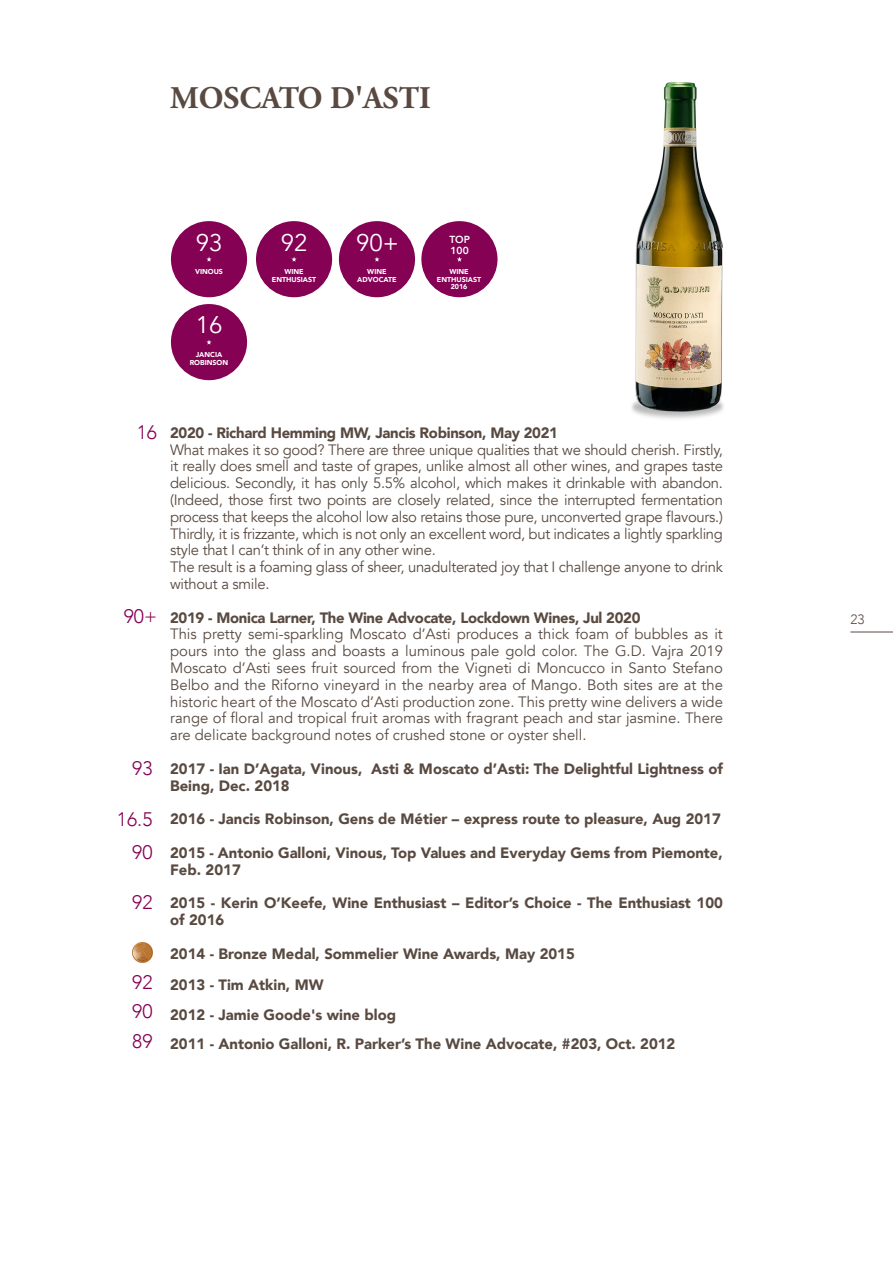
<style>
.page{position:relative;width:893px;height:1263px;background:#fff}
.page>*{position:absolute;margin:0;border:0;box-sizing:border-box;transform-origin:0 0}
.t1{font:700 31.5px "Adobe Garamond Pro";color:#594a41}
.t2{font:24px "Avenir";color:#fff}
.t3{font:300 19.5px "Avenir";color:#840154}
.t4{font:15px/16.8px "Avenir";letter-spacing:-.02em;color:#594a41;text-align:justify}
.t5{font:900 15px/16.8px "Avenir";color:#594a41}
.t6{font:900 15px "Avenir";letter-spacing:-.02em;color:#594a41}
.t7{font:300 13.5px "Avenir";color:#594a41}
.t8{font:800 10.2px "Avenir";color:#fff}
.t9{font:900 7.2px/7.2px "Avenir";color:#fff;text-align:center}
</style>
<div class="page">
<hr style="left:850px;top:632px;width:43px;height:1px;background:#594a41">
<div style="left:421px;top:221px;width:76px;height:76px;background:#840154;border-radius:50%"></div>
<svg style="left:457px;top:257px;width:5px;height:5px"></svg>
<div style="left:339px;top:221px;width:76px;height:76px;background:#840154;border-radius:50%"></div>
<svg style="left:374px;top:257px;width:6px;height:5px"></svg>
<div style="left:256px;top:221px;width:76px;height:76px;background:#840154;border-radius:50%"></div>
<svg style="left:291px;top:257px;width:6px;height:5px"></svg>
<img style="left:631px;top:82px;width:93px;height:337px">
<div style="left:171px;top:221px;width:76px;height:76px;background:#840154;border-radius:50%"></div>
<svg style="left:206px;top:257px;width:6px;height:5px"></svg>
<img style="left:133px;top:943px;width:19px;height:20px">
<div style="left:171px;top:304px;width:76px;height:76px;background:#840154;border-radius:50%"></div>
<svg style="left:206px;top:340px;width:6px;height:5px"></svg>
<p class="t1" style="left:170px;top:80px;width:262px">MOSCATO D'ASTI</p>
<p class="t2" style="left:196px;top:228px;width:28px">93</p>
<p class="t9" style="left:195px;top:268px;width:29px">VINOUS</p>
<p class="t2" style="left:196px;top:311px;width:28px">16</p>
<p class="t9" style="left:196px;top:351px;width:28px">JANCIA</p>
<p class="t9" style="left:190px;top:358px;width:40px">ROBINSON</p>
<p class="t2" style="left:281px;top:229px;width:28px">92</p>
<p class="t9" style="left:284px;top:268px;width:21px">WINE</p>
<p class="t9" style="left:272px;top:276px;width:46px">ENTHUSIAST</p>
<p class="t2" style="left:356px;top:229px;width:44px">90+</p>
<p class="t9" style="left:367px;top:268px;width:21px">WINE</p>
<p class="t9" style="left:357px;top:276px;width:41px">ADVOCATE</p>
<p class="t8" style="left:449px;top:231px;width:22px">TOP</p>
<p class="t8" style="left:451px;top:242px;width:20px">100</p>
<p class="t9" style="left:437px;top:268px;width:46px">WINE<br>ENTHUSIAST<br>2016</p>
<p class="t3" style="left:137px;top:421px;width:22px">16</p>
<p class="t3" style="left:124px;top:604px;width:35px">90+</p>
<p class="t3" style="left:132px;top:757px;width:22px">93</p>
<p class="t3" style="left:117px;top:808px;width:37px">16.5</p>
<p class="t3" style="left:132px;top:841px;width:22px">90</p>
<p class="t3" style="left:132px;top:891px;width:22px">92</p>
<p class="t3" style="left:132px;top:971px;width:22px">92</p>
<p class="t3" style="left:132px;top:1000px;width:22px">90</p>
<p class="t3" style="left:132px;top:1029px;width:22px">89</p>
<p class="t6" style="left:170px;top:420px;width:389px">2020 - Richard Hemming MW, Jancis Robinson, May 2021</p>
<p class="t4" style="left:170px;top:441px;width:554px">What makes it so good? There are three unique qualities that we should cherish. Firstly, it really does smell and taste of grapes, unlike almost all other wines, and grapes taste delicious. Secondly, it has only 5.5% alcohol, which makes it drinkable with abandon. (Indeed, those first two points are closely related, since the interrupted fermentation process that keeps the alcohol low also retains those pure, unconverted grape flavours.)<br>Thirdly, it is frizzante, which is not only an excellent word, but indicates a lightly sparkling style that I can’t think of in any other wine.</p>
<p class="t4" style="left:170px;top:559px;width:554px">The result is a foaming glass of sheer, unadulterated joy that I challenge anyone to drink without a smile.</p>
<p class="t6" style="left:170px;top:604px;width:472px">2019 - Monica Larner, The Wine Advocate, Lockdown Wines, Jul 2020</p>
<p class="t4" style="left:170px;top:626px;width:554px">This pretty semi-sparkling Moscato d’Asti produces a thick foam of bubbles as it pours into the glass and boasts a luminous pale gold color. The G.D. Vajra 2019<br>Moscato d’Asti sees fruit sourced from the Vigneti di Moncucco in Santo Stefano Belbo and the Riforno vineyard in the nearby area of Mango. Both sites are at the historic heart of the Moscato d’Asti production zone. This pretty wine delivers a wide range of floral and tropical fruit aromas with fragrant peach and star jasmine. There are delicate background notes of crushed stone or oyster shell.</p>
<p class="t5" style="left:170px;top:760px;width:554px">2017 - Ian D’Agata, Vinous, Asti &amp; Moscato d’Asti: The Delightful Lightness of<br>Being, Dec. 2018</p>
<p class="t5" style="left:170px;top:810px;width:552px">2016 - Jancis Robinson, Gens de Métier – express route to pleasure, Aug 2017</p>
<p class="t5" style="left:170px;top:844px;width:554px">2015 - Antonio Galloni, Vinous, Top Values and Everyday Gems from Piemonte,<br>Feb. 2017</p>
<p class="t5" style="left:170px;top:894px;width:554px">2015 - Kerin O’Keefe, Wine Enthusiast – Editor’s Choice - The Enthusiast 100 of 2016</p>
<p class="t5" style="left:170px;top:944px;width:406px">2014 - Bronze Medal, Sommelier Wine Awards, May 2015</p>
<p class="t5" style="left:170px;top:976px;width:155px">2013 - Tim Atkin, MW</p>
<p class="t5" style="left:170px;top:1005px;width:227px">2012 - Jamie Goode's wine blog</p>
<p class="t5" style="left:170px;top:1035px;width:507px">2011 - Antonio Galloni, R. Parker’s The Wine Advocate, #203, Oct. 2012</p>
<p class="t7" style="left:850px;top:611px;width:16px">23</p>
</div>
